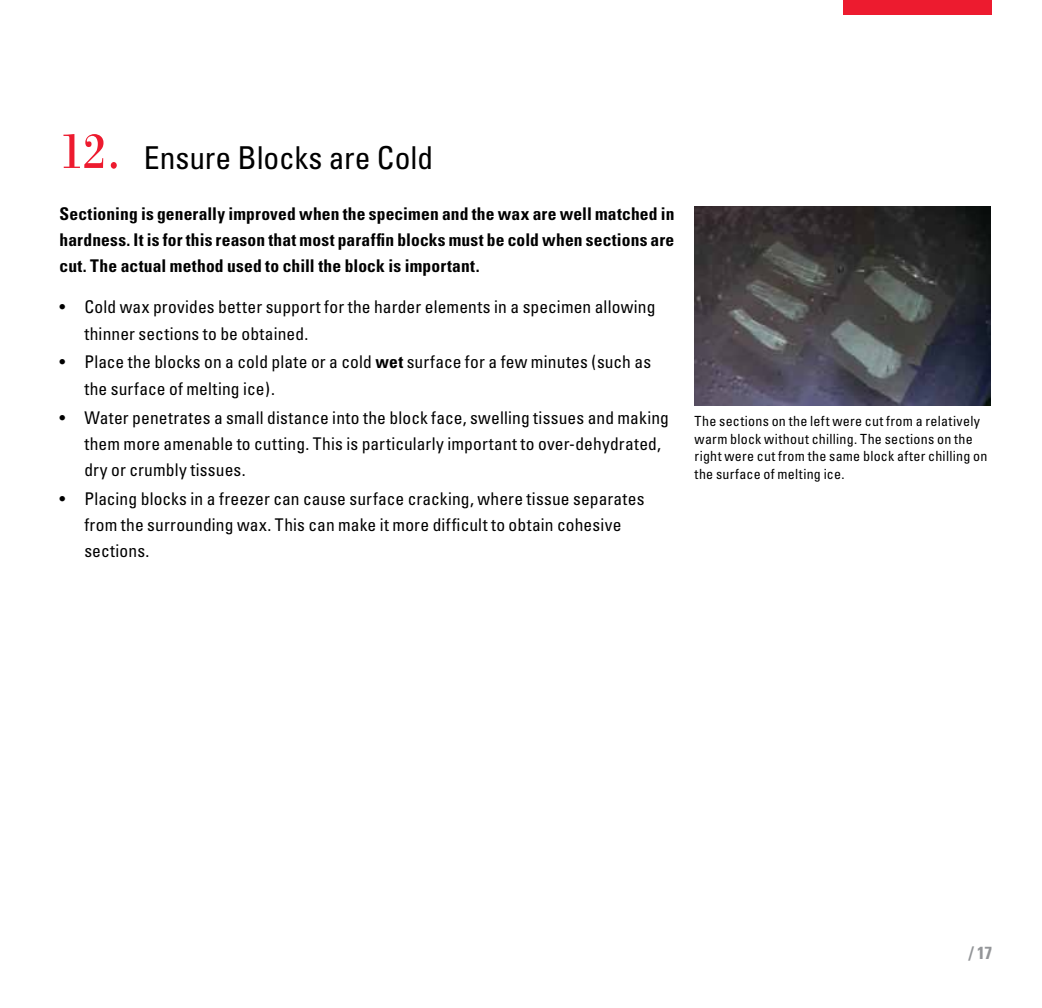
<style>
.page{position:relative;width:1042px;height:1008px;background:#fff}
.page>*{position:absolute;margin:0;border:0;box-sizing:border-box;transform-origin:0 0}
.t1{font:52.5px "Leicana";color:#ed1b2f}
.t2{font:condensed 31.5px "Univers";color:#000}
.t3{font:condensed 17.5px/26.2px "Univers";letter-spacing:.01em;color:#000}
.t4{font:700 condensed 17.5px/26.2px "Univers";letter-spacing:.01em;color:#000;text-align:justify}
.t5{font:700 condensed 17.5px "Univers";color:#939598}
.t6{font:condensed 14px/17.5px "Univers";letter-spacing:.02em;color:#000}
.s1{font-weight:700}
</style>
<div class="page">
<div style="left:843px;top:0;width:149px;height:15px;background:#ed1b2f"></div>
<img style="left:694px;top:206px;width:297px;height:199px">
<h1 class="t1" style="left:60px;top:118px;width:64px">12.</h1>
<h2 class="t2" style="left:144px;top:137px;width:291px">Ensure Blocks are Cold</h2>
<p class="t4" style="left:60px;top:200px;width:616px">Sectioning is generally improved when the specimen and the wax are well matched in hardness. It is for this reason that most paraffin blocks must be cold when sections are cut. The actual method used to chill the block is important.</p>
<p class="t3" style="left:84px;top:294px;width:573px;text-indent:-25px">• Cold wax provides better support for the harder elements in a specimen allowing thinner sections to be obtained.</p>
<p class="t3" style="left:84px;top:349px;width:568px;text-indent:-25px">• Place the blocks on a cold plate or a cold <span class="s1">wet</span> surface for a few minutes (such as the surface of melting ice).</p>
<p class="t3" style="left:84px;top:403px;width:586px;text-indent:-25px">• Water penetrates a small distance into the block face, swelling tissues and making them more amenable to cutting. This is particularly important to over-dehydrated, dry or crumbly tissues.</p>
<p class="t3" style="left:84px;top:485px;width:562px;text-indent:-25px">• Placing blocks in a freezer can cause surface cracking, where tissue separates from the surrounding wax. This can make it more difficult to obtain cohesive sections.</p>
<p class="t6" style="left:694px;top:412px;width:294px">The sections on the left were cut from a relatively warm block without chilling. The sections on the right were cut from the same block after chilling on the surface of melting ice.</p>
<p class="t5" style="left:968px;top:941px;width:25px">/ 17</p>
</div>
